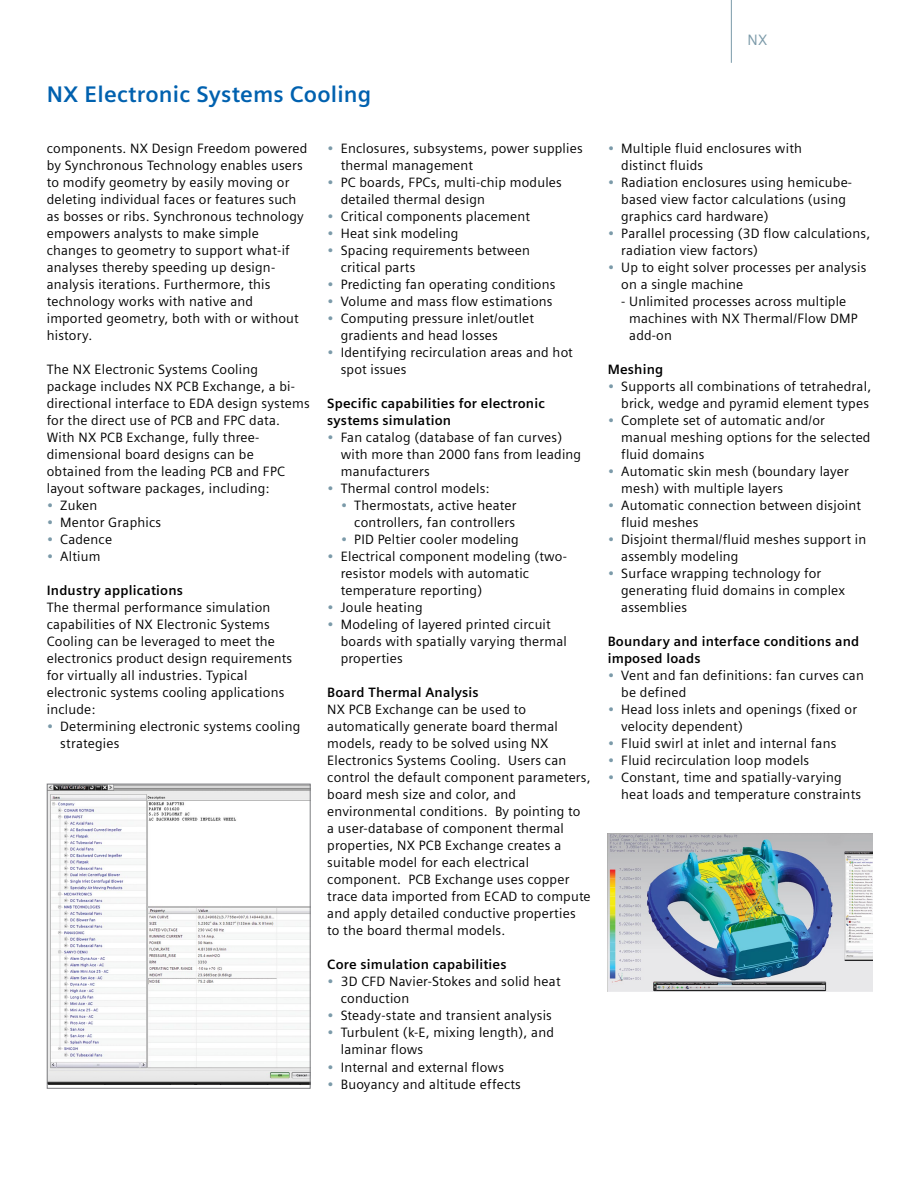
<style>
.page{position:relative;width:918px;height:1188px;background:#fff}
.page>*{position:absolute;margin:0;border:0;box-sizing:border-box;transform-origin:0 0}
.Blue_Subhead__15pt_0{font:700 22.5px "Siemens Sans";letter-spacing:.01em;color:#0061af}
.Body_Subhead___9pt_0{font:15px "Siemens Sans";color:#7b9aa9}
.BULLETS_Body_Copy_9p{font:13.5px/17px "Siemens Sans";letter-spacing:.015em;color:#000}
.Body__Copy__9pt_0_15{font:13.5px/17px "Siemens Sans";letter-spacing:.015em;color:#000}
.Body_Subhead___9pt_0-2{font:700 13.5px/17px "Siemens Sans";letter-spacing:.015em;color:#000}
.s1{color:#7b9aa9}
</style>
<div class="page">
<img style="left:49px;top:786px;width:259px;height:299px">
<div style="left:47px;top:784px;width:263px;height:305px;border:1px solid #7c7d80"></div>
<img style="left:608px;top:833px;width:264px;height:159px">
<hr style="left:731px;top:0;width:1px;height:63px;background:#7b9aa9">
<p class="Blue_Subhead__15pt_0" style="left:47px;top:81px;width:326px">NX Electronic Systems Cooling</p>
<p class="Body__Copy__9pt_0_15" style="left:47px;top:140px;width:262px">components. NX Design Freedom powered by Synchronous Technology enables users to modify geometry by easily moving or deleting individual faces or features such as bosses or ribs. Synchronous technology empowers analysts to make simple changes to geometry to support what-if analyses thereby speeding up design&shy;analysis iterations. Furthermore, this technology works with native and imported geometry, both with or without history.</p>
<p class="Body__Copy__9pt_0_15" style="left:47px;top:361px;width:264px">The NX Electronic Systems Cooling package includes NX PCB Exchange, a bi&shy;directional interface to EDA design systems for the direct use of PCB and FPC data.<br>With NX PCB Exchange, fully three&shy;dimensional board designs can be obtained from the leading PCB and FPC layout software packages, including:</p>
<p class="BULLETS_Body_Copy_9p" style="left:47px;top:497px;width:52px"><span class="s1">•</span> Zuken</p>
<p class="BULLETS_Body_Copy_9p" style="left:47px;top:514px;width:116px"><span class="s1">•</span> Mentor Graphics</p>
<p class="BULLETS_Body_Copy_9p" style="left:47px;top:531px;width:67px"><span class="s1">•</span> Cadence</p>
<p class="BULLETS_Body_Copy_9p" style="left:47px;top:548px;width:55px"><span class="s1">•</span> Altium</p>
<p class="Body_Subhead___9pt_0-2" style="left:47px;top:582px;width:138px">Industry applications</p>
<p class="Body__Copy__9pt_0_15" style="left:47px;top:599px;width:247px">The thermal performance simulation capabilities of NX Electronic Systems Cooling can be leveraged to meet the electronics product design requirements for virtually all industries. Typical electronic systems cooling applications include:</p>
<p class="BULLETS_Body_Copy_9p" style="left:60px;top:718px;width:242px;text-indent:-13px"><span class="s1">•</span> Determining electronic systems cooling strategies</p>
<p class="BULLETS_Body_Copy_9p" style="left:341px;top:140px;width:243px;text-indent:-14px"><span class="s1">•</span> Enclosures, subsystems, power supplies thermal management</p>
<p class="BULLETS_Body_Copy_9p" style="left:341px;top:174px;width:223px;text-indent:-14px"><span class="s1">•</span> PC boards, FPCs, multi-chip modules detailed thermal design</p>
<p class="BULLETS_Body_Copy_9p" style="left:327px;top:208px;width:204px"><span class="s1">•</span> Critical components placement</p>
<p class="BULLETS_Body_Copy_9p" style="left:327px;top:225px;width:133px"><span class="s1">•</span> Heat sink modeling</p>
<p class="BULLETS_Body_Copy_9p" style="left:341px;top:242px;width:191px;text-indent:-14px"><span class="s1">•</span> Spacing requirements between critical parts</p>
<p class="BULLETS_Body_Copy_9p" style="left:327px;top:276px;width:230px"><span class="s1">•</span> Predicting fan operating conditions</p>
<p class="BULLETS_Body_Copy_9p" style="left:327px;top:293px;width:227px"><span class="s1">•</span> Volume and mass flow estimations</p>
<p class="BULLETS_Body_Copy_9p" style="left:341px;top:310px;width:195px;text-indent:-14px"><span class="s1">•</span> Computing pressure inlet/outlet gradients and head losses</p>
<p class="BULLETS_Body_Copy_9p" style="left:341px;top:344px;width:234px;text-indent:-14px"><span class="s1">•</span> Identifying recirculation areas and hot spot issues</p>
<p class="Body_Subhead___9pt_0-2" style="left:327px;top:395px;width:219px">Specific capabilities for electronic systems simulation</p>
<p class="BULLETS_Body_Copy_9p" style="left:341px;top:429px;width:242px;text-indent:-14px"><span class="s1">•</span> Fan catalog (database of fan curves) with more than 2000 fans from leading manufacturers</p>
<p class="BULLETS_Body_Copy_9p" style="left:327px;top:480px;width:164px"><span class="s1">•</span> Thermal control models:</p>
<p class="BULLETS_Body_Copy_9p" style="left:341px;top:497px;width:177px;text-align:right"><span class="s1">•</span> Thermostats, active heater controllers, fan controllers</p>
<p class="BULLETS_Body_Copy_9p" style="left:341px;top:531px;width:180px"><span class="s1">•</span> PID Peltier cooler modeling</p>
<p class="BULLETS_Body_Copy_9p" style="left:341px;top:548px;width:228px;text-indent:-14px"><span class="s1">•</span> Electrical component modeling (two&shy;resistor models with automatic temperature reporting)</p>
<p class="BULLETS_Body_Copy_9p" style="left:327px;top:599px;width:97px"><span class="s1">•</span> Joule heating</p>
<p class="BULLETS_Body_Copy_9p" style="left:341px;top:616px;width:228px;text-indent:-14px"><span class="s1">•</span> Modeling of layered printed circuit boards with spatially varying thermal properties</p>
<p class="Body_Subhead___9pt_0-2" style="left:327px;top:684px;width:153px">Board Thermal Analysis</p>
<p class="Body__Copy__9pt_0_15" style="left:327px;top:701px;width:265px">NX PCB Exchange can be used to automatically generate board thermal models, ready to be solved using NX Electronics Systems Cooling. Users can control the default component parameters, board mesh size and color, and environmental conditions. By pointing to<br>a user-database of component thermal properties, NX PCB Exchange creates a suitable model for each electrical component. PCB Exchange uses copper trace data imported from ECAD to compute and apply detailed conductive properties to the board thermal models.</p>
<p class="Body_Subhead___9pt_0-2" style="left:327px;top:956px;width:181px">Core simulation capabilities</p>
<p class="BULLETS_Body_Copy_9p" style="left:341px;top:973px;width:221px;text-indent:-14px"><span class="s1">•</span> 3D CFD Navier-Stokes and solid heat conduction</p>
<p class="BULLETS_Body_Copy_9p" style="left:327px;top:1007px;width:226px"><span class="s1">•</span> Steady-state and transient analysis</p>
<p class="BULLETS_Body_Copy_9p" style="left:341px;top:1024px;width:215px;text-indent:-14px"><span class="s1">•</span> Turbulent (k-E, mixing length), and laminar flows</p>
<p class="BULLETS_Body_Copy_9p" style="left:327px;top:1058px;width:178px"><span class="s1">•</span> Internal and external flows</p>
<p class="BULLETS_Body_Copy_9p" style="left:327px;top:1075px;width:195px"><span class="s1">•</span> Buoyancy and altitude effects</p>
<p class="Body_Subhead___9pt_0" style="left:748px;top:32px;width:21px">NX</p>
<p class="BULLETS_Body_Copy_9p" style="left:621px;top:140px;width:182px;text-indent:-14px"><span class="s1">•</span> Multiple fluid enclosures with distinct fluids</p>
<p class="BULLETS_Body_Copy_9p" style="left:621px;top:174px;width:232px;text-indent:-14px"><span class="s1">•</span> Radiation enclosures using hemicube&shy;based view factor calculations (using graphics card hardware)</p>
<p class="BULLETS_Body_Copy_9p" style="left:621px;top:225px;width:251px;text-indent:-14px"><span class="s1">•</span> Parallel processing (3D flow calculations, radiation view factors)</p>
<p class="BULLETS_Body_Copy_9p" style="left:621px;top:259px;width:247px;text-indent:-14px"><span class="s1">•</span> Up to eight solver processes per analysis on a single machine</p>
<p class="BULLETS_Body_Copy_9p" style="left:629px;top:293px;width:230px;text-indent:-8px">- Unlimited processes across multiple machines with NX Thermal/Flow DMP add-on</p>
<p class="Body_Subhead___9pt_0-2" style="left:608px;top:361px;width:57px">Meshing</p>
<p class="BULLETS_Body_Copy_9p" style="left:608px;top:378px;width:265px;text-align:right"><span class="s1">•</span> Supports all combinations of tetrahedral, brick, wedge and pyramid element types</p>
<p class="BULLETS_Body_Copy_9p" style="left:621px;top:412px;width:251px;text-indent:-14px"><span class="s1">•</span> Complete set of automatic and/or manual meshing options for the selected fluid domains</p>
<p class="BULLETS_Body_Copy_9p" style="left:621px;top:463px;width:229px;text-indent:-14px"><span class="s1">•</span> Automatic skin mesh (boundary layer mesh) with multiple layers</p>
<p class="BULLETS_Body_Copy_9p" style="left:621px;top:497px;width:241px;text-indent:-14px"><span class="s1">•</span> Automatic connection between disjoint fluid meshes</p>
<p class="BULLETS_Body_Copy_9p" style="left:621px;top:531px;width:247px;text-indent:-14px"><span class="s1">•</span> Disjoint thermal/fluid meshes support in assembly modeling</p>
<p class="BULLETS_Body_Copy_9p" style="left:621px;top:565px;width:225px;text-indent:-14px"><span class="s1">•</span> Surface wrapping technology for generating fluid domains in complex assemblies</p>
<p class="Body_Subhead___9pt_0-2" style="left:608px;top:633px;width:253px">Boundary and interface conditions and imposed loads</p>
<p class="BULLETS_Body_Copy_9p" style="left:621px;top:667px;width:244px;text-indent:-14px"><span class="s1">•</span> Vent and fan definitions: fan curves can be defined</p>
<p class="BULLETS_Body_Copy_9p" style="left:621px;top:701px;width:237px;text-indent:-14px"><span class="s1">•</span> Head loss inlets and openings (fixed or velocity dependent)</p>
<p class="BULLETS_Body_Copy_9p" style="left:608px;top:735px;width:230px"><span class="s1">•</span> Fluid swirl at inlet and internal fans</p>
<p class="BULLETS_Body_Copy_9p" style="left:608px;top:752px;width:203px"><span class="s1">•</span> Fluid recirculation loop models</p>
<p class="BULLETS_Body_Copy_9p" style="left:621px;top:769px;width:241px;text-indent:-14px"><span class="s1">•</span> Constant, time and spatially-varying heat loads and temperature constraints</p>
</div>
